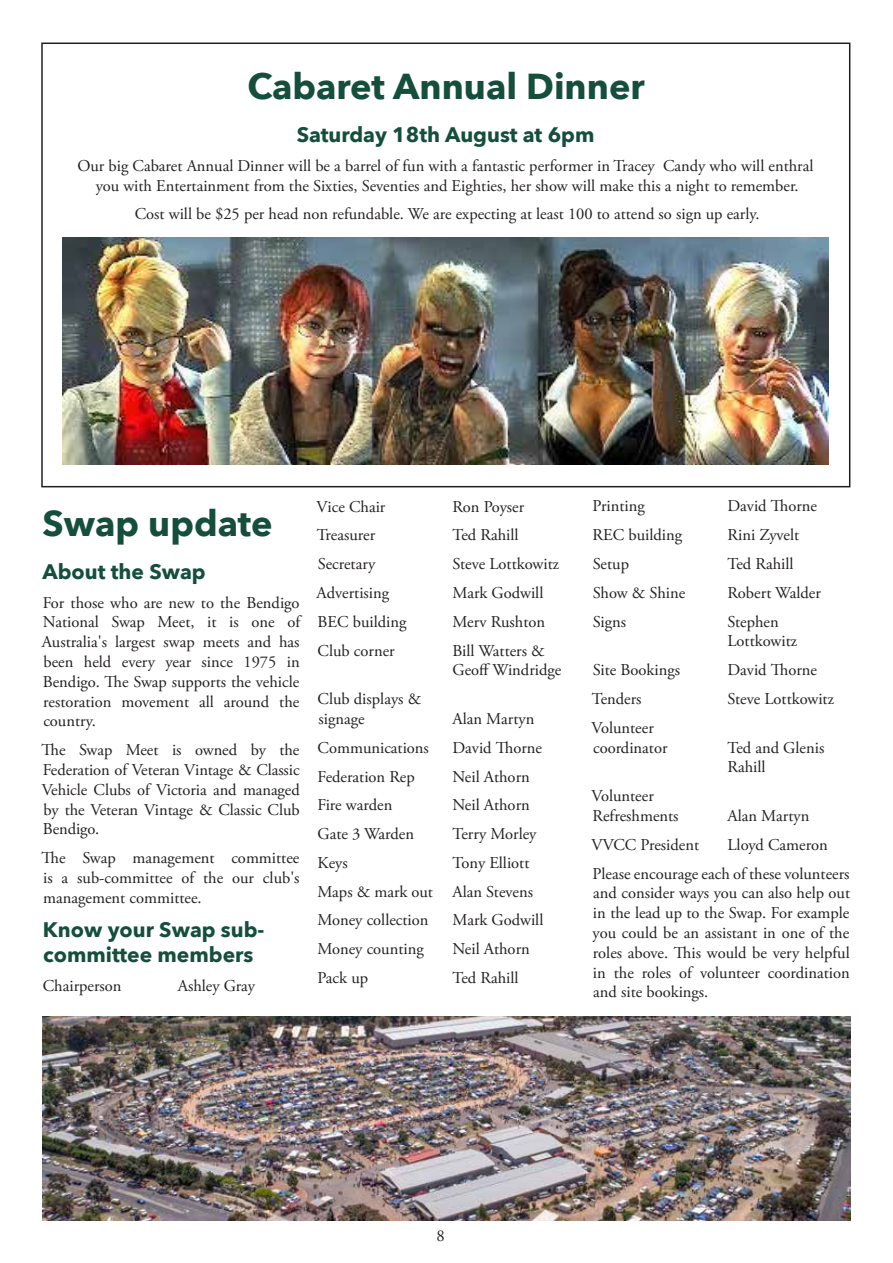
<style>
.page{position:relative;width:893px;height:1263px;background:#fff}
.page>*{position:absolute;margin:0;border:0;box-sizing:border-box;transform-origin:0 0}
.t1{font:700 36px "Avenir Next";color:#154f3b}
.t2{font:700 21px/25.2px "Avenir Next";color:#154f3b}
.t3{font:16.5px/19.8px "Adobe Garamond Pro";color:#231f20}
</style>
<div class="page">
<div style="left:41px;top:43px;width:809px;height:444px;border:2px solid #231f20"></div>
<img style="left:63px;top:237px;width:766px;height:228px">
<img style="left:43px;top:1017px;width:807px;height:203px">
<h1 class="t1" style="left:248px;top:55px;width:399px">Cabaret Annual Dinner</h1>
<p class="t2" style="left:297px;top:122px;width:299px">Saturday 18th August at 6pm</p>
<p class="t3" style="left:78px;top:156px;width:737px;text-align:center">Our big Cabaret Annual Dinner will be a barrel of fun with a fantastic performer in Tracey Candy who will enthral you with Entertainment from the Sixties, Seventies and Eighties, her show will make this a night to remember.</p>
<p class="t3" style="left:135px;top:205px;width:626px">Cost will be $25 per head non refundable. We are expecting at least 100 to attend so sign up early.</p>
<h1 class="t1" style="left:43px;top:492px;width:231px">Swap update</h1>
<p class="t2" style="left:42px;top:558px;width:165px">About the Swap</p>
<p class="t3" style="left:42px;top:593px;width:260px;text-align:justify">For those who are new to the Bendigo National Swap Meet, it is one of Australia's largest swap meets and has been held every year since 1975 in Bendigo. The Swap supports the vehicle restoration movement all around the country.</p>
<p class="t3" style="left:42px;top:741px;width:260px;text-align:justify">The Swap Meet is owned by the Federation of Veteran Vintage &amp; Classic Vehicle Clubs of Victoria and managed by the Veteran Vintage &amp; Classic Club Bendigo.</p>
<p class="t3" style="left:42px;top:849px;width:260px;text-align:justify">The Swap management committee is a sub-committee of the our club's management committee.</p>
<p class="t2" style="left:43px;top:917px;width:223px">Know your Swap sub&shy;committee members</p>
<p class="t3" style="left:43px;top:976px;width:80px">Chairperson</p>
<p class="t3" style="left:178px;top:976px;width:79px">Ashley Gray</p>
<p class="t3" style="left:317px;top:497px;width:70px">Vice Chair</p>
<p class="t3" style="left:452px;top:497px;width:73px">Ron Poyser</p>
<p class="t3" style="left:317px;top:526px;width:60px">Treasurer</p>
<p class="t3" style="left:452px;top:526px;width:68px">Ted Rahill</p>
<p class="t3" style="left:318px;top:555px;width:59px">Secretary</p>
<p class="t3" style="left:452px;top:555px;width:108px">Steve Lottkowitz</p>
<p class="t3" style="left:317px;top:583px;width:74px">Advertising</p>
<p class="t3" style="left:452px;top:583px;width:92px">Mark Godwill</p>
<p class="t3" style="left:318px;top:612px;width:90px">BEC building</p>
<p class="t3" style="left:452px;top:612px;width:94px">Merv Rushton</p>
<p class="t3" style="left:318px;top:641px;width:79px">Club corner</p>
<p class="t3" style="left:452px;top:641px;width:110px">Bill Watters &amp;<br>Geoff Windridge</p>
<p class="t3" style="left:318px;top:689px;width:105px">Club displays &amp; signage</p>
<p class="t3" style="left:452px;top:709px;width:83px">Alan Martyn</p>
<p class="t3" style="left:317px;top:738px;width:113px">Communications</p>
<p class="t3" style="left:452px;top:738px;width:91px">David Thorne</p>
<p class="t3" style="left:317px;top:767px;width:99px">Federation Rep</p>
<p class="t3" style="left:452px;top:767px;width:79px">Neil Athorn</p>
<p class="t3" style="left:317px;top:796px;width:76px">Fire warden</p>
<p class="t3" style="left:452px;top:796px;width:79px">Neil Athorn</p>
<p class="t3" style="left:317px;top:824px;width:98px">Gate 3 Warden</p>
<p class="t3" style="left:452px;top:824px;width:86px">Terry Morley</p>
<p class="t3" style="left:318px;top:853px;width:32px">Keys</p>
<p class="t3" style="left:317px;top:849px;width:217px;line-height:28.8px;text-indent:135px">Tony Elliott<br>Maps &amp; mark out Alan Stevens<br>Money collection</p>
<p class="t3" style="left:452px;top:911px;width:92px">Mark Godwill</p>
<p class="t3" style="left:317px;top:940px;width:108px">Money counting</p>
<p class="t3" style="left:452px;top:940px;width:79px">Neil Athorn</p>
<p class="t3" style="left:318px;top:968px;width:52px">Pack up</p>
<p class="t3" style="left:452px;top:968px;width:68px">Ted Rahill</p>
<p class="t3" style="left:593px;top:497px;width:54px">Printing</p>
<p class="t3" style="left:727px;top:497px;width:91px">David Thorne</p>
<p class="t3" style="left:593px;top:526px;width:91px">REC building</p>
<p class="t3" style="left:727px;top:526px;width:73px">Rini Zyvelt</p>
<p class="t3" style="left:593px;top:554px;width:38px">Setup</p>
<p class="t3" style="left:727px;top:554px;width:68px">Ted Rahill</p>
<p class="t3" style="left:593px;top:583px;width:94px">Show &amp; Shine</p>
<p class="t3" style="left:727px;top:583px;width:95px">Robert Walder</p>
<p class="t3" style="left:593px;top:612px;width:35px">Signs</p>
<p class="t3" style="left:727px;top:612px;width:71px">Stephen<br>Lottkowitz</p>
<p class="t3" style="left:593px;top:661px;width:89px">Site Bookings</p>
<p class="t3" style="left:727px;top:661px;width:91px">David Thorne</p>
<p class="t3" style="left:592px;top:689px;width:51px">Tenders</p>
<p class="t3" style="left:727px;top:689px;width:108px">Steve Lottkowitz</p>
<p class="t3" style="left:591px;top:718px;width:77px">Volunteer coordinator</p>
<p class="t3" style="left:727px;top:738px;width:98px">Ted and Glenis<br>Rahill</p>
<p class="t3" style="left:591px;top:787px;width:89px">Volunteer<br>Refreshments</p>
<p class="t3" style="left:727px;top:806px;width:83px">Alan Martyn</p>
<p class="t3" style="left:591px;top:835px;width:109px">VVCC President</p>
<p class="t3" style="left:593px;top:831px;width:258px;line-height:28.8px;text-indent:135px">Lloyd Cameron<br>Please encourage each of these volunteers</p>
<p class="t3" style="left:593px;top:884px;width:259px;text-align:justify">and consider ways you can also help out in the lead up to the Swap. For example you could be an assistant in one of the roles above. This would be very helpful in the roles of volunteer coordination and site bookings.</p>
<p class="t3" style="left:437px;top:1226px;width:10px">8</p>
</div>
